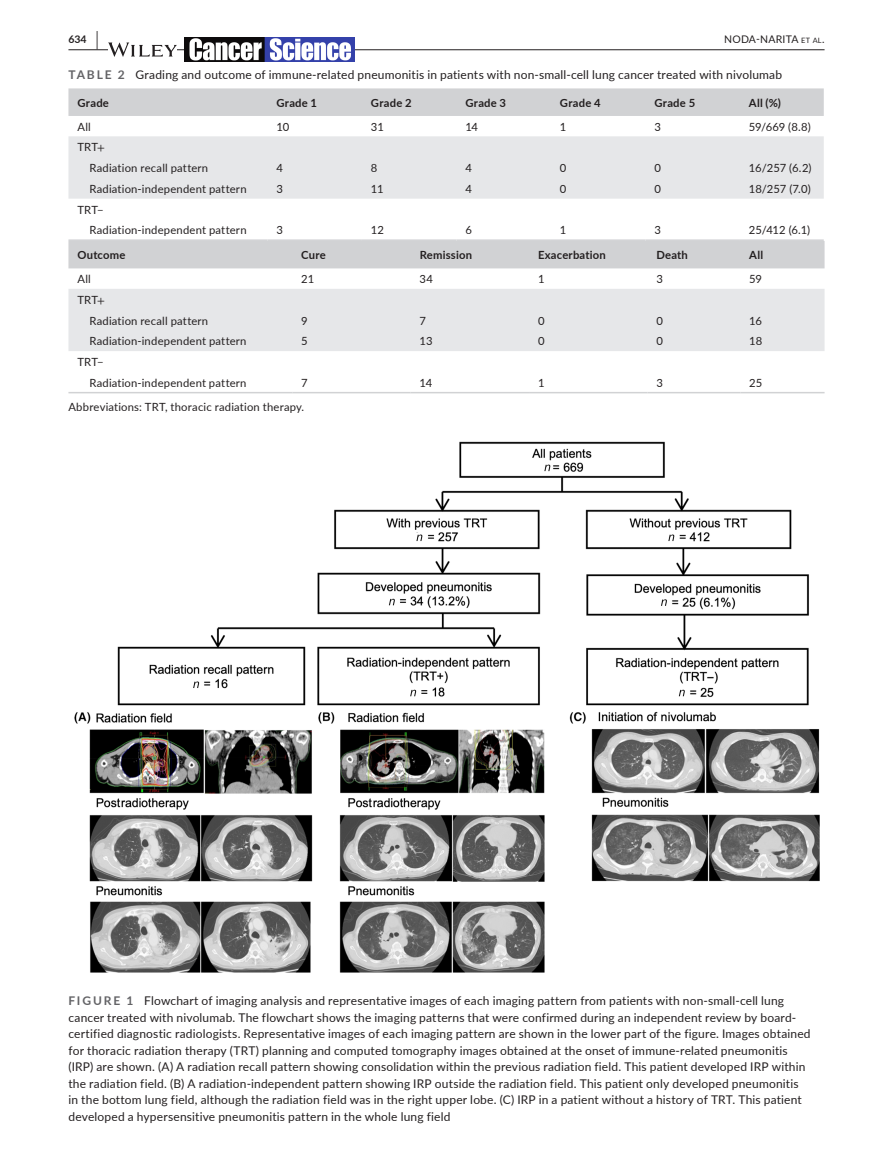
<style>
.page{position:relative;width:893px;height:1174px;background:#fff}
.page>*{position:absolute;margin:0;border:0;box-sizing:border-box;transform-origin:0 0}
.t1{font:12px/16.5px "Lato";letter-spacing:.015em;color:#231f20}
.t2{font:11.25px/20.7px "Lato";letter-spacing:.015em;color:#231f20}
.t3{font:700 11.25px "Lato";letter-spacing:.02em;color:#231f20}
.t4{font:10.5px "Lato";letter-spacing:.02em;color:#231f20}
.t5{font:700 10.5px "Lato";color:#231f20}
.s1{font-size:19.5px}
.s2{font-size:7.35px}
.s3{font-weight:700;color:#636366}
.s4{font-family:"STIX"}
</style>
<div class="page">
<hr style="left:68px;top:49px;width:756px;height:1px;background:#231f20">
<svg style="left:108px;top:42px;width:69px;height:15px"></svg>
<img style="left:185px;top:38px;width:170px;height:24px">
<div style="left:68px;top:88px;width:756px;height:28px;background:#d1d2d4"></div>
<div style="left:68px;top:136px;width:756px;height:63px;background:#e6e7e9"></div>
<hr style="left:68px;top:239px;width:199px;height:2px;background:#d1d2d4">
<hr style="left:267px;top:239px;width:95px;height:2px;background:#d1d2d4">
<hr style="left:362px;top:239px;width:94px;height:2px;background:#d1d2d4">
<hr style="left:456px;top:239px;width:95px;height:2px;background:#d1d2d4">
<hr style="left:551px;top:239px;width:94px;height:2px;background:#d1d2d4">
<hr style="left:645px;top:239px;width:95px;height:2px;background:#d1d2d4">
<hr style="left:740px;top:239px;width:84px;height:2px;background:#d1d2d4">
<div style="left:68px;top:241px;width:756px;height:27px;background:#d1d2d4"></div>
<div style="left:68px;top:289px;width:756px;height:62px;background:#e6e7e9"></div>
<hr style="left:68px;top:392px;width:224px;height:1px;background:#d1d2d4">
<hr style="left:292px;top:392px;width:119px;height:1px;background:#d1d2d4">
<hr style="left:411px;top:392px;width:118px;height:1px;background:#d1d2d4">
<hr style="left:529px;top:392px;width:118px;height:1px;background:#d1d2d4">
<hr style="left:647px;top:392px;width:93px;height:1px;background:#d1d2d4">
<hr style="left:740px;top:392px;width:84px;height:1px;background:#d1d2d4">
<img style="left:74px;top:441px;width:746px;height:532px">
<p class="t5" style="left:68px;top:31px;width:31px">634 <span class="s1">|</span></p>
<p class="t4" style="left:724px;top:31px;width:102px">NODA--NARITA <span class="s2">et al</span>.</p>
<p class="t1" style="left:68px;top:66px;width:715px"><span class="s3">TABLE 2</span> Grading and outcome of immune-related pneumonitis in patients with non-small-cell lung cancer treated with nivolumab</p>
<p class="t3" style="left:77px;top:94px;width:33px">Grade</p>
<p class="t3" style="left:276px;top:94px;width:42px">Grade 1</p>
<p class="t3" style="left:371px;top:94px;width:42px">Grade 2</p>
<p class="t3" style="left:465px;top:94px;width:42px">Grade 3</p>
<p class="t3" style="left:560px;top:94px;width:42px">Grade 4</p>
<p class="t3" style="left:654px;top:94px;width:42px">Grade 5</p>
<p class="t3" style="left:749px;top:94px;width:34px">All (%)</p>
<p class="t2" style="left:77px;top:116px;width:15px">All</p>
<p class="t2" style="left:276px;top:116px;width:14px">10</p>
<p class="t2" style="left:371px;top:116px;width:14px">31</p>
<p class="t2" style="left:465px;top:116px;width:14px">14</p>
<p class="t2" style="left:560px;top:116px;width:8px">1</p>
<p class="t2" style="left:654px;top:116px;width:8px">3</p>
<p class="t2" style="left:749px;top:116px;width:63px">59/669 (8.8)</p>
<p class="t2" style="left:89px;top:136px;width:120px;text-indent:-12px">TRT<span class="s4">+<br></span>Radiation recall pattern</p>
<p class="t2" style="left:276px;top:157px;width:8px">4</p>
<p class="t2" style="left:371px;top:157px;width:8px">8</p>
<p class="t2" style="left:465px;top:157px;width:8px">4</p>
<p class="t2" style="left:560px;top:157px;width:8px">0</p>
<p class="t2" style="left:654px;top:157px;width:8px">0</p>
<p class="t2" style="left:749px;top:157px;width:64px">16/257 (6.2)</p>
<p class="t2" style="left:89px;top:178px;width:159px">Radiation-independent pattern</p>
<p class="t2" style="left:276px;top:178px;width:8px">3</p>
<p class="t2" style="left:371px;top:178px;width:14px">11</p>
<p class="t2" style="left:465px;top:178px;width:8px">4</p>
<p class="t2" style="left:560px;top:178px;width:8px">0</p>
<p class="t2" style="left:654px;top:178px;width:8px">0</p>
<p class="t2" style="left:749px;top:178px;width:63px">18/257 (7.0)</p>
<p class="t2" style="left:89px;top:199px;width:159px;text-indent:-12px">TRT−<br>Radiation-independent pattern</p>
<p class="t2" style="left:276px;top:219px;width:8px">3</p>
<p class="t2" style="left:371px;top:219px;width:15px">12</p>
<p class="t2" style="left:465px;top:219px;width:8px">6</p>
<p class="t2" style="left:560px;top:219px;width:8px">1</p>
<p class="t2" style="left:654px;top:219px;width:8px">3</p>
<p class="t2" style="left:749px;top:219px;width:63px">25/412 (6.1)</p>
<p class="t3" style="left:77px;top:247px;width:49px">Outcome</p>
<p class="t3" style="left:301px;top:247px;width:26px">Cure</p>
<p class="t3" style="left:420px;top:247px;width:54px">Remission</p>
<p class="t3" style="left:538px;top:247px;width:69px">Exacerbation</p>
<p class="t3" style="left:656px;top:247px;width:33px">Death</p>
<p class="t3" style="left:749px;top:247px;width:15px">All</p>
<p class="t2" style="left:77px;top:268px;width:15px">All</p>
<p class="t2" style="left:301px;top:268px;width:14px">21</p>
<p class="t2" style="left:420px;top:268px;width:15px">34</p>
<p class="t2" style="left:538px;top:268px;width:8px">1</p>
<p class="t2" style="left:656px;top:268px;width:8px">3</p>
<p class="t2" style="left:749px;top:268px;width:14px">59</p>
<p class="t2" style="left:89px;top:289px;width:120px;text-indent:-12px">TRT<span class="s4">+<br></span>Radiation recall pattern</p>
<p class="t2" style="left:301px;top:309px;width:8px">9</p>
<p class="t2" style="left:420px;top:309px;width:8px">7</p>
<p class="t2" style="left:538px;top:309px;width:8px">0</p>
<p class="t2" style="left:656px;top:309px;width:8px">0</p>
<p class="t2" style="left:749px;top:309px;width:14px">16</p>
<p class="t2" style="left:89px;top:330px;width:159px">Radiation-independent pattern</p>
<p class="t2" style="left:301px;top:330px;width:8px">5</p>
<p class="t2" style="left:420px;top:330px;width:14px">13</p>
<p class="t2" style="left:538px;top:330px;width:8px">0</p>
<p class="t2" style="left:656px;top:330px;width:8px">0</p>
<p class="t2" style="left:749px;top:330px;width:14px">18</p>
<p class="t2" style="left:89px;top:351px;width:159px;text-indent:-12px">TRT−<br>Radiation-independent pattern</p>
<p class="t2" style="left:301px;top:372px;width:8px">7</p>
<p class="t2" style="left:420px;top:372px;width:14px">14</p>
<p class="t2" style="left:538px;top:372px;width:8px">1</p>
<p class="t2" style="left:656px;top:372px;width:8px">3</p>
<p class="t2" style="left:749px;top:372px;width:15px">25</p>
<p class="t2" style="left:68px;top:396px;width:237px">Abbreviations: TRT, thoracic radiation therapy.</p>
<p class="t1" style="left:68px;top:992px;width:744px"><span class="s3">FIGURE 1</span> Flowchart of imaging analysis and representative images of each imaging pattern from patients with non-small-cell lung cancer treated with nivolumab. The flowchart shows the imaging patterns that were confirmed during an independent review by board&shy;certified diagnostic radiologists. Representative images of each imaging pattern are shown in the lower part of the figure. Images obtained for thoracic radiation therapy (TRT) planning and computed tomography images obtained at the onset of immune-related pneumonitis (IRP) are shown. (A) A radiation recall pattern showing consolidation within the previous radiation field. This patient developed IRP within the radiation field. (B) A radiation-independent pattern showing IRP outside the radiation field. This patient only developed pneumonitis in the bottom lung field, although the radiation field was in the right upper lobe. (C) IRP in a patient without a history of TRT. This patient developed a hypersensitive pneumonitis pattern in the whole lung field</p>
</div>
